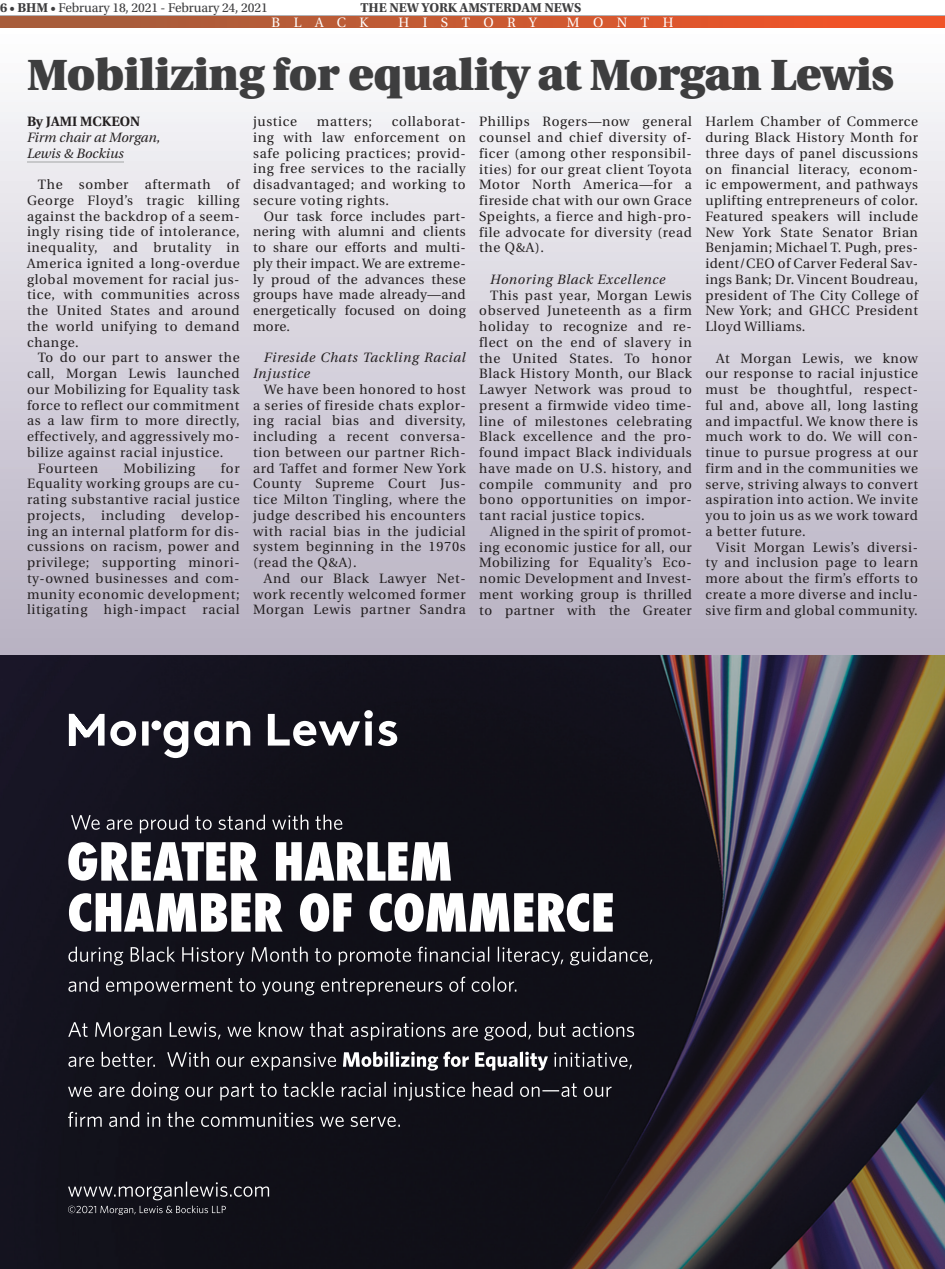
<style>
.page{position:relative;width:945px;height:1269px;background:#fff}
.page>*{position:absolute;margin:0;border:0;box-sizing:border-box;transform-origin:0 0}
.t1{font:900 43.5px "Utopia";letter-spacing:-.01em;color:#3e3e3f}
.t2{font:13.5px/15.8px "Utopia";letter-spacing:.05em;color:#231f20;text-align:justify}
.t3{font:italic 13.5px/15.8px "Utopia";letter-spacing:.05em;color:#231f20}
.t4{font:13.5px "Utopia Std";letter-spacing:-.01em;color:#3e3e3f}
.t5{font:italic 13.5px/15.8px "Utopia";color:#231f20}
.t6{font:700 13.5px "Utopia Std";letter-spacing:-.01em;color:#3e3e3f}
.t7{font:13.5px "Utopia";letter-spacing:1em;color:#fff}
.t8{font:700 13.5px "Utopia";color:#231f20}
.s1{font-weight:700}
</style>
<div class="page">
<svg style="left:0;top:16px;width:945px;height:12px;background:#c95931"></svg>
<div style="left:0;top:31px;width:945px;height:624px;background:linear-gradient(to bottom,#fcfcfd,#b6afc1)"></div>
<img style="left:1px;top:655px;width:944px;height:614px">
<svg style="left:68px;top:977px;width:448px;height:18px;background:#39383f"></svg>
<svg style="left:68px;top:947px;width:584px;height:18px;background:#3a3a41"></svg>
<svg style="left:69px;top:893px;width:544px;height:39px"></svg>
<svg style="left:68px;top:842px;width:383px;height:39px"></svg>
<svg style="left:71px;top:815px;width:271px;height:18px;background:#3a3942"></svg>
<svg style="left:68px;top:1112px;width:332px;height:15px;background:#3e3e44"></svg>
<svg style="left:68px;top:1082px;width:544px;height:19px;background:#35353c"></svg>
<svg style="left:68px;top:1052px;width:564px;height:19px;background:#48474e"></svg>
<svg style="left:68px;top:1022px;width:566px;height:19px;background:#36353c"></svg>
<svg style="left:69px;top:710px;width:328px;height:48px"></svg>
<svg style="left:68px;top:1206px;width:158px;height:9px"></svg>
<svg style="left:68px;top:1182px;width:201px;height:18px;background:#3a3940"></svg>
<hr style="left:27px;top:161px;width:97px;height:2px;background:#c7c8ca">
<p class="t4" style="left:0;top:0;width:269px"><span class="s1">6</span> • <span class="s1">BHM</span> • February 18, 2021 - February 24, 2021</p>
<p class="t6" style="left:361px;top:0;width:222px">THE NEW YORK AMSTERDAM NEWS</p>
<p class="t7" style="left:272px;top:15px;width:98px">BLACK</p>
<p class="t7" style="left:398px;top:15px;width:140px">HISTORY</p>
<p class="t7" style="left:567px;top:15px;width:108px">MONTH</p>
<h1 class="t1" style="left:27px;top:50px;width:868px">Mobilizing for equality at Morgan Lewis</h1>
<p class="t8" style="left:27px;top:114px;width:115px">By JAMI MCKEON</p>
<p class="t5" style="left:27px;top:130px;width:135px">Firm chair at Morgan,<br>Lewis &amp; Bockius</p>
<p class="t2" style="left:27px;top:177px;width:214px;text-indent:11px">The somber aftermath of George Floyd’s tragic killing against the backdrop of a seem&shy;ingly rising tide of intolerance, inequality, and brutality in America ignited a long-overdue global movement for racial jus&shy;tice, with communities across the United States and around the world unifying to demand change.</p>
<p class="t2" style="left:38px;top:350px;width:203px">To do our part to answer the</p>
<p class="t2" style="left:27px;top:366px;width:214px">call, Morgan Lewis launched</p>
<p class="t2" style="left:27px;top:382px;width:214px">our Mobilizing for Equality task</p>
<p class="t2" style="left:27px;top:397px;width:214px">force to reflect our commitment</p>
<p class="t2" style="left:27px;top:413px;width:214px">as a law firm to more directly,</p>
<p class="t2" style="left:27px;top:429px;width:214px">effectively, and aggressively mo-</p>
<p class="t2" style="left:27px;top:445px;width:198px">bilize against racial injustice.</p>
<p class="t2" style="left:38px;top:460px;width:62px">Fourteen</p>
<p class="t2" style="left:124px;top:460px;width:73px">Mobilizing</p>
<p class="t2" style="left:253px;top:114px;width:214px;text-indent:139px">collaborat&shy;ing with law enforcement on safe policing practices; provid&shy;ing free services to the racially disadvantaged; and working to secure voting rights.</p>
<p class="t2" style="left:253px;top:208px;width:214px;text-indent:11px">Our task force includes part&shy;nering with alumni and clients to share our efforts and multi&shy;ply their impact. We are extreme&shy;ly proud of the advances these groups have made already—and energetically focused on doing more.</p>
<p class="t3" style="left:253px;top:350px;width:214px;text-indent:11px">Fireside Chats Tackling Racial<br>Injustice</p>
<p class="t2" style="left:253px;top:382px;width:214px;text-indent:11px">We have been honored to host a series of fireside chats explor&shy;ing racial bias and diversity, including a recent conversa&shy;tion between our partner Rich&shy;ard Taffet and former New York County Supreme Court Jus&shy;tice Milton Tingling, where the judge described his encounters with racial bias in the judicial system beginning in the 1970s (read the Q&amp;A).</p>
<p class="t2" style="left:253px;top:571px;width:214px;text-indent:11px">And our Black Lawyer Net&shy;work recently welcomed former Morgan Lewis partner Sandra</p>
<p class="t2" style="left:479px;top:114px;width:214px">Phillips Rogers—now general counsel and chief diversity of&shy;ficer (among other responsibil&shy;ities) for our great client Toyota Motor North America—for a fireside chat with our own Grace Speights, a fierce and high-pro&shy;file advocate for diversity (read the Q&amp;A).</p>
<p class="t3" style="left:490px;top:272px;width:177px">Honoring Black Excellence</p>
<p class="t2" style="left:479px;top:287px;width:214px;text-indent:11px">This past year, Morgan Lewis observed Juneteenth as a firm holiday to recognize and re&shy;flect on the end of slavery in the United States. To honor Black History Month, our Black Lawyer Network was proud to present a firmwide video time&shy;line of milestones celebrating Black excellence and the pro&shy;found impact Black individuals have made on U.S. history, and compile community and pro bono opportunities on impor&shy;tant racial justice topics.</p>
<p class="t2" style="left:479px;top:524px;width:214px;text-indent:11px">Aligned in the spirit of promot&shy;ing economic justice for all, our Mobilizing for Equality’s Eco&shy;nomic Development and Invest&shy;ment working group is thrilled to partner with the Greater</p>
<p class="t2" style="left:705px;top:114px;width:214px">Harlem Chamber of Commerce during Black History Month for three days of panel discussions on financial literacy, econom&shy;ic empowerment, and pathways uplifting entrepreneurs of color.<br>Featured speakers will include New York State Senator Brian Benjamin; Michael T. Pugh, pres&shy;ident/CEO of Carver Federal Sav&shy;ings Bank; Dr. Vincent Boudreau, president of The City College of New York; and GHCC President Lloyd Williams.</p>
<p class="t2" style="left:705px;top:350px;width:214px;text-indent:11px">At Morgan Lewis, we know our response to racial injustice must be thoughtful, respect&shy;ful and, above all, long lasting and impactful. We know there is much work to do. We will con&shy;tinue to pursue progress at our firm and in the communities we serve, striving always to convert aspiration into action. We invite you to join us as we work toward a better future.</p>
<p class="t2" style="left:705px;top:540px;width:214px;text-indent:11px">Visit Morgan Lewis’s diversi&shy;ty and inclusion page to learn more about the firm’s efforts to create a more diverse and inclu&shy;sive firm and global community.</p>
<p class="t2" style="left:253px;top:114px;width:46px">justice</p>
<p class="t2" style="left:317px;top:114px;width:57px">matters;</p>
<p class="t2" style="left:27px;top:460px;width:214px;text-indent:194px">for Equality working groups are cu&shy;rating substantive racial justice projects, including develop&shy;ing an internal platform for dis&shy;cussions on racism, power and privilege; supporting minori&shy;ty-owned businesses and com&shy;munity economic development; litigating high-impact racial</p>
</div>
